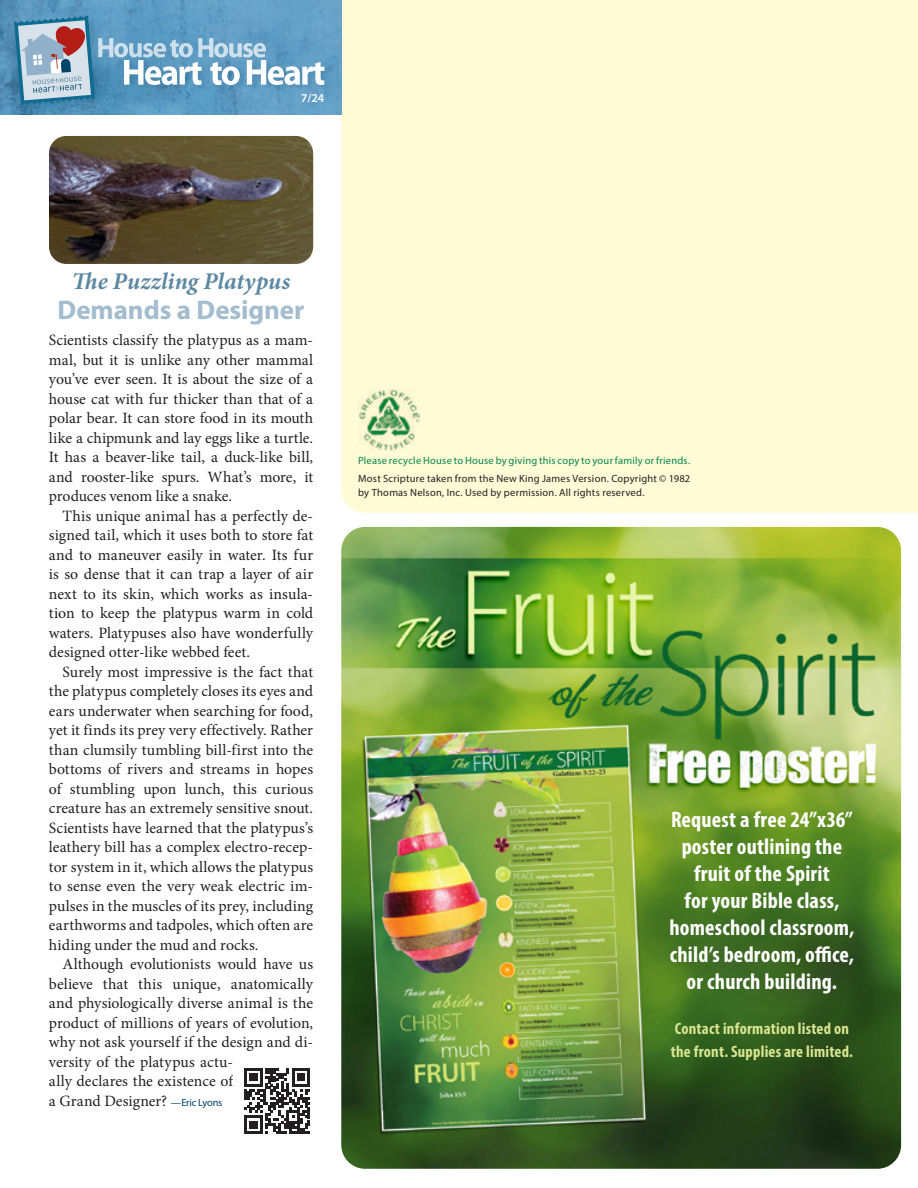
<style>
.page{position:relative;width:918px;height:1188px;background:#fff}
.page>*{position:absolute;margin:0;border:0;box-sizing:border-box;transform-origin:0 0}
.Side_Article_Headings{font:700 27px "Myriad Pro";color:#a3bcce}
.Side_Article_Headings-2{font:italic 700 24px "Minion Pro";letter-spacing:.005em;color:#5c87a1}
.t1{font:700 condensed 22.5px/27px "Myriad Pro";letter-spacing:.01em;color:#fff;text-align:center}
.t2{font:700 condensed 16.5px/22.5px "Myriad Pro";letter-spacing:.015em;color:#d9e590}
.Body_Serif_indent{font:15.75px/19.5px "Minion Pro";color:#231f20;text-align:justify}
.Body_Serif_no_indent{font:15.75px/19.5px "Minion Pro";letter-spacing:-.005em;color:#231f20;text-align:justify}
.t3{font:600 12px "Myriad Pro";color:#fff}
.Sans-Serif_7_9{font:10.5px/13.5px "Myriad Pro";letter-spacing:.02em;color:#231f20}
.Sans-Serif_7_9-2{font:10.5px "Myriad Pro";letter-spacing:.025em;color:#05864b}
.s1{font-family:"Myriad Pro";font-size:10.5px;color:#00446a}
</style>
<div class="page">
<div style="left:341px;top:0;width:577px;height:513px;background:#fffbd6"></div>
<img style="left:358px;top:388px;width:62px;height:62px">
<img style="left:0;top:0;width:341px;height:114px">
<div style="left:11px;top:14px;width:96px;height:103px;background:#00446a;opacity:.17"></div>
<div style="left:123px;top:57px;width:209px;height:34px;background:#00446a;opacity:.2"></div>
<svg style="left:14px;top:16px;width:310px;height:89px;background:#7ca8c5"></svg>
<svg style="left:244px;top:1068px;width:66px;height:66px"></svg>
<img style="left:49px;top:136px;width:264px;height:128px">
<img style="left:341px;top:527px;width:560px;height:642px">
<p class="t3" style="left:301px;top:91px;width:25px">7/24</p>
<p class="Side_Article_Headings-2" style="left:72px;top:264px;width:220px">The Puzzling Platypus</p>
<p class="Side_Article_Headings" style="left:58px;top:292px;width:248px">Demands a Designer</p>
<p class="Body_Serif_no_indent" style="left:49px;top:330px;width:266px">Scientists classify the platypus as a mam&shy;mal, but it is unlike any other mammal you’ve ever seen. It is about the size of a house cat with fur thicker than that of a polar bear. It can store food in its mouth like a chipmunk and lay eggs like a turtle.<br>It has a beaver-like tail, a duck-like bill, and rooster-like spurs. What’s more, it produces venom like a snake.</p>
<p class="Body_Serif_indent" style="left:49px;top:506px;width:266px;text-indent:14px">This unique animal has a perfectly de&shy;signed tail, which it uses both to store fat and to maneuver easily in water. Its fur is so dense that it can trap a layer of air next to its skin, which works as insula&shy;tion to keep the platypus warm in cold waters. Platypuses also have wonderfully designed otter-like webbed feet.</p>
<p class="Body_Serif_indent" style="left:49px;top:662px;width:266px;text-indent:14px">Surely most impressive is the fact that the platypus completely closes its eyes and ears underwater when searching for food, yet it finds its prey very effectively. Rather than clumsily tumbling bill-first into the bottoms of rivers and streams in hopes of stumbling upon lunch, this curious creature has an extremely sensitive snout.<br>Scientists have learned that the platypus’s leathery bill has a complex electro-recep&shy;tor system in it, which allows the platypus to sense even the very weak electric im&shy;pulses in the muscles of its prey, including earthworms and tadpoles, which often are hiding under the mud and rocks.</p>
<p class="Body_Serif_indent" style="left:49px;top:954px;width:266px;text-align:left;text-indent:14px">Although evolutionists would have us believe that this unique, anatomically and physiologically diverse animal is the product of millions of years of evolution, why not ask yourself if the design and di&shy;versity of the platypus actu-<br>ally declares the existence of<br>a Grand Designer? <span class="s1">—Eric Lyons</span></p>
<p class="Sans-Serif_7_9-2" style="left:358px;top:454px;width:334px">Please recycle House to House by giving this copy to your family or friends.</p>
<p class="Sans-Serif_7_9" style="left:358px;top:472px;width:334px">Most Scripture taken from the New King James Version. Copyright © 1982 by Thomas Nelson, Inc. Used by permission. All rights reserved.</p>
<p class="t1" style="left:669px;top:806px;width:186px">Request a free 24”x36” poster outlining the fruit of the Spirit<br>for your Bible class, homeschool classroom, child’s bedroom, office, or church building.</p>
<p class="t2" style="left:671px;top:1017px;width:184px">Contact information listed on the front. Supplies are limited.</p>
</div>
